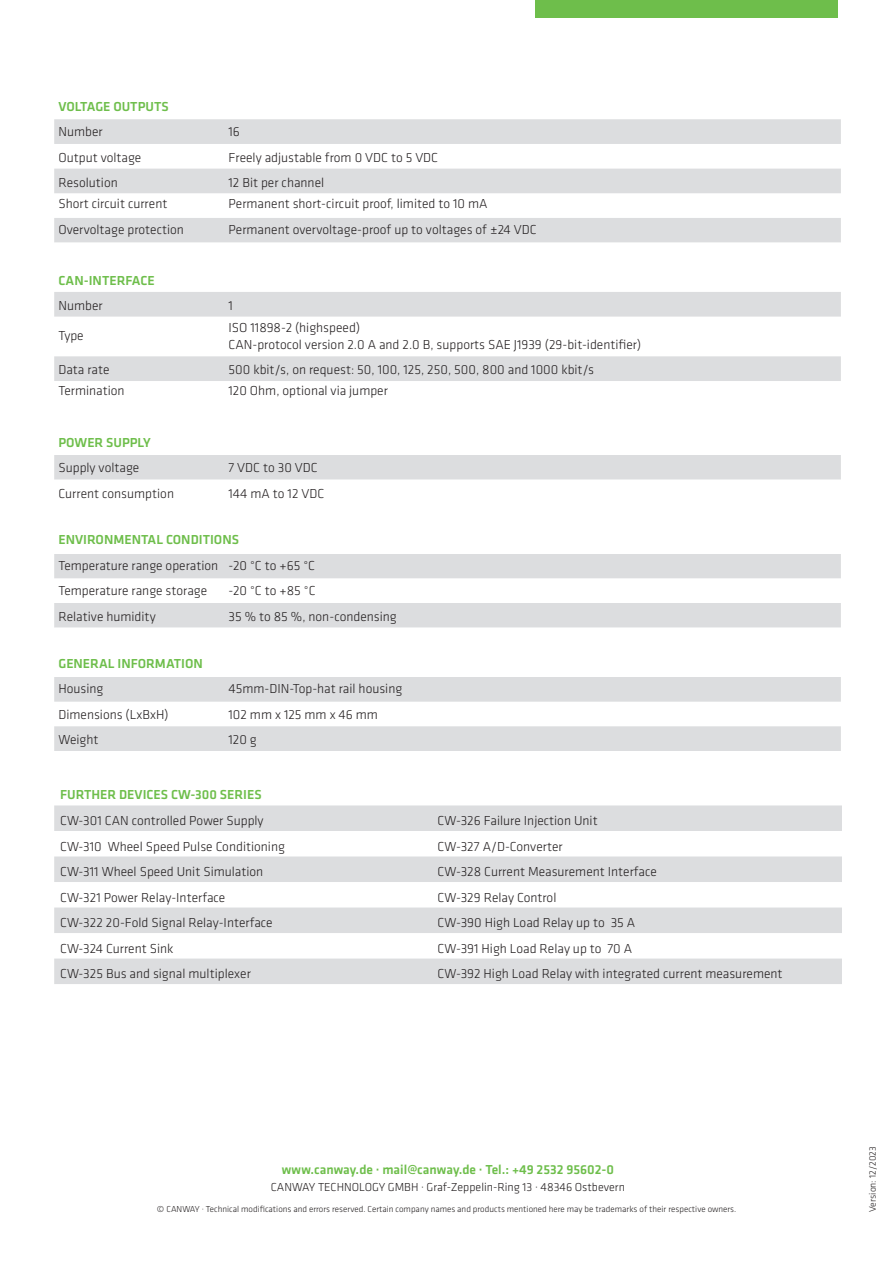
<style>
.page{position:relative;width:893px;height:1263px;background:#fff}
.page>*{position:absolute;margin:0;border:0;box-sizing:border-box;transform-origin:0 0}
.t1{font:300 13.5px/17px "Klavika Basic";color:#231f20}
.t2{font:500 13.5px "Klavika Basic";color:#6ebe4b}
.t3{font:300 12px "Klavika Basic";color:#231f20}
.t4{font:300 9.75px "Klavika Basic";color:#231f20}
.t5{font:300 9px "Klavika Basic";color:#231f20}
</style>
<div class="page">
<div style="left:536px;top:0;width:302px;height:18px;background:#6ebe4b"></div>
<svg style="left:54px;top:119px;width:787px;height:124px;fill:#dcdddf"></svg>
<svg style="left:54px;top:578px;width:787px;height:50px"></svg>
<svg style="left:54px;top:292px;width:787px;height:286px"></svg>
<div style="left:54px;top:529px;width:787px;height:25px;background:#fff"></div>
<svg style="left:54px;top:677px;width:787px;height:74px;fill:#dcdddf"></svg>
<div style="left:54px;top:805px;width:788px;height:26px;background:#dcdddf"></div>
<svg style="left:54px;top:856px;width:788px;height:128px;fill:#dcdddf"></svg>
<p class="t2" style="left:58px;top:100px;width:112px">VOLTAGE OUTPUTS</p>
<p class="t1" style="left:58px;top:124px;width:46px">Number</p>
<p class="t1" style="left:229px;top:124px;width:13px">16</p>
<p class="t1" style="left:58px;top:150px;width:84px">Output voltage</p>
<p class="t1" style="left:229px;top:150px;width:211px">Freely adjustable from 0 VDC to 5 VDC</p>
<p class="t1" style="left:58px;top:175px;width:61px">Resolution</p>
<p class="t1" style="left:229px;top:175px;width:97px">12 Bit per channel</p>
<p class="t1" style="left:58px;top:196px;width:110px">Short circuit current</p>
<p class="t1" style="left:229px;top:196px;width:260px">Permanent short-circuit proof, limited to 10 mA</p>
<p class="t1" style="left:58px;top:222px;width:127px">Overvoltage protection</p>
<p class="t1" style="left:229px;top:222px;width:310px">Permanent overvoltage-proof up to voltages of ±24 VDC</p>
<p class="t2" style="left:58px;top:275px;width:98px">CAN-INTERFACE</p>
<p class="t1" style="left:58px;top:299px;width:46px">Number</p>
<p class="t1" style="left:229px;top:299px;width:6px">1</p>
<p class="t1" style="left:58px;top:328px;width:27px">Type</p>
<p class="t1" style="left:229px;top:320px;width:414px">ISO 11898-2 (highspeed)<br>CAN-protocol version 2.0 A and 2.0 B, supports SAE J1939 (29-bit-identifier)</p>
<p class="t1" style="left:58px;top:362px;width:53px">Data rate</p>
<p class="t1" style="left:229px;top:362px;width:367px">500 kbit/s, on request: 50, 100, 125, 250, 500, 800 and 1000 kbit/s</p>
<p class="t1" style="left:58px;top:384px;width:68px">Termination</p>
<p class="t1" style="left:229px;top:384px;width:161px">120 Ohm, optional via jumper</p>
<p class="t2" style="left:58px;top:436px;width:94px">POWER SUPPLY</p>
<p class="t1" style="left:58px;top:460px;width:82px">Supply voltage</p>
<p class="t1" style="left:229px;top:460px;width:91px">7 VDC to 30 VDC</p>
<p class="t1" style="left:58px;top:486px;width:117px">Current consumption</p>
<p class="t1" style="left:229px;top:486px;width:97px">144 mA to 12 VDC</p>
<p class="t2" style="left:58px;top:534px;width:182px">ENVIRONMENTAL CONDITIONS</p>
<p class="t1" style="left:58px;top:554px;width:258px;line-height:25.5px">Temperature range operation -20 °C to +65 °C<br>Temperature range storage</p>
<p class="t1" style="left:229px;top:583px;width:89px">-20 °C to +85 °C</p>
<p class="t1" style="left:58px;top:609px;width:99px">Relative humidity</p>
<p class="t1" style="left:229px;top:609px;width:170px">35 % to 85 %, non-condensing</p>
<p class="t2" style="left:58px;top:657px;width:146px">GENERAL INFORMATION</p>
<p class="t1" style="left:58px;top:681px;width:47px">Housing</p>
<p class="t1" style="left:229px;top:681px;width:175px">45mm-DIN-Top-hat rail housing</p>
<p class="t1" style="left:58px;top:707px;width:111px">Dimensions (LxBxH)</p>
<p class="t1" style="left:229px;top:707px;width:151px">102 mm x 125 mm x 46 mm</p>
<p class="t1" style="left:58px;top:732px;width:42px">Weight</p>
<p class="t1" style="left:229px;top:732px;width:30px">120 g</p>
<p class="t2" style="left:60px;top:789px;width:203px">FURTHER DEVICES CW-300 SERIES</p>
<p class="t1" style="left:60px;top:813px;width:205px">CW-301 CAN controlled Power Supply</p>
<p class="t1" style="left:438px;top:813px;width:162px">CW-326 Failure Injection Unit</p>
<p class="t1" style="left:60px;top:839px;width:226px">CW-310 Wheel Speed Pulse Conditioning</p>
<p class="t1" style="left:438px;top:839px;width:127px">CW-327 A/D-Converter</p>
<p class="t1" style="left:60px;top:864px;width:205px">CW-311 Wheel Speed Unit Simulation</p>
<p class="t1" style="left:438px;top:864px;width:221px">CW-328 Current Measurement Interface</p>
<p class="t1" style="left:60px;top:890px;width:167px">CW-321 Power Relay-Interface</p>
<p class="t1" style="left:438px;top:890px;width:120px">CW-329 Relay Control</p>
<p class="t1" style="left:60px;top:915px;width:214px">CW-322 20-Fold Signal Relay-Interface</p>
<p class="t1" style="left:438px;top:915px;width:199px">CW-390 High Load Relay up to 35 A</p>
<p class="t1" style="left:60px;top:941px;width:115px">CW-324 Current Sink</p>
<p class="t1" style="left:438px;top:941px;width:196px">CW-391 High Load Relay up to 70 A</p>
<p class="t1" style="left:60px;top:966px;width:192px">CW-325 Bus and signal multiplexer</p>
<p class="t1" style="left:438px;top:966px;width:346px">CW-392 High Load Relay with integrated current measurement</p>
<p class="t2" style="left:282px;top:1163px;width:334px">www.canway.de · mail@canway.de · Tel.: +49 2532 95602-0</p>
<p class="t3" style="left:271px;top:1182px;width:356px">CANWAY TECHNOLOGY GMBH · Graf-Zeppelin-Ring 13 · 48346 Ostbevern</p>
<p class="t5" style="left:157px;top:1205px;width:581px">© CANWAY · Technical modifications and errors reserved. Certain company names and products mentioned here may be trademarks of their respective owners.</p>
<p class="t4" style="left:868px;top:1212px;width:67px;rotate:-90deg">Version: 12/2023</p>
</div>
